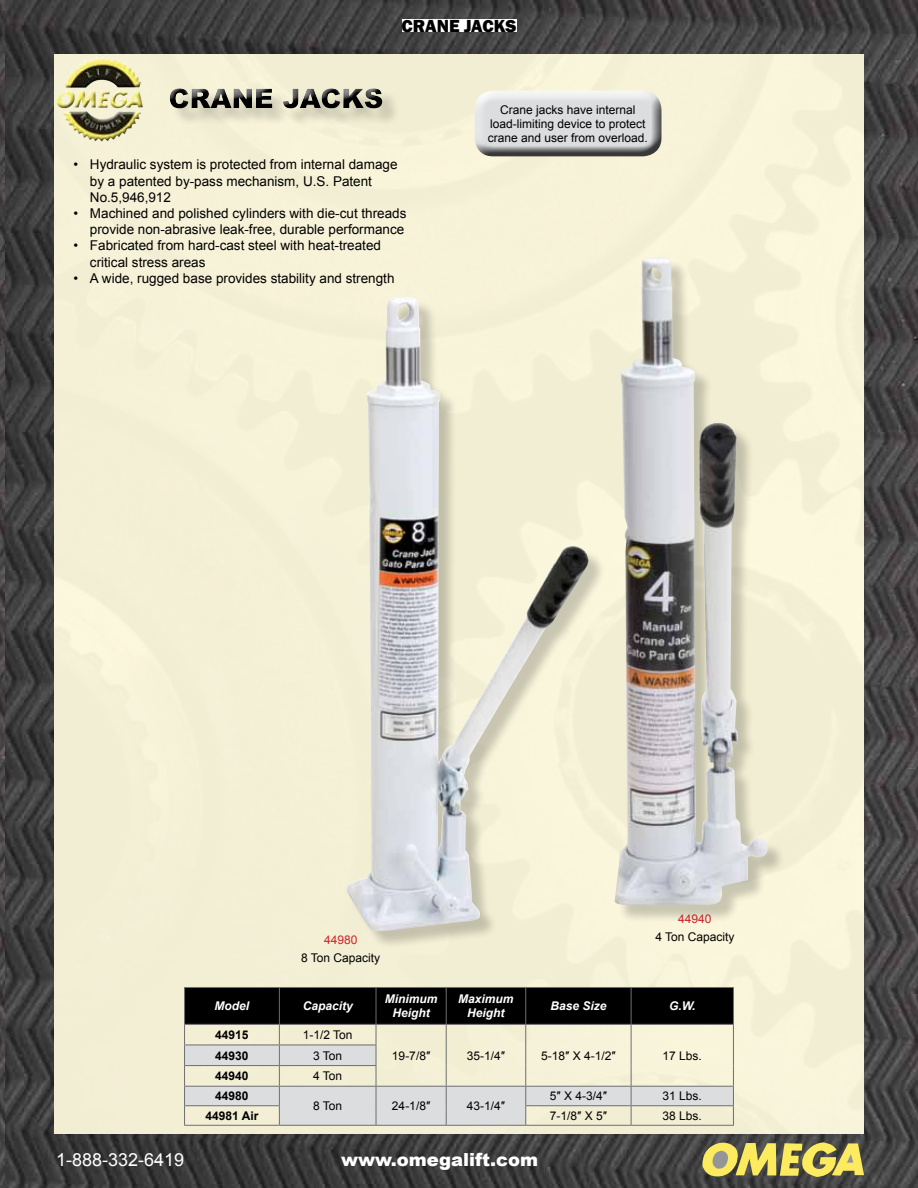
<style>
.page{position:relative;width:918px;height:1188px;background:#fff}
.page>*{position:absolute;margin:0;border:0;box-sizing:border-box;transform-origin:0 0}
.t1{font:900 18px "Arial";color:#fff}
.t2{font:18px "Arial";color:#fff}
.t3{font:800 18px "Franklin Gothic";color:#000}
.t4{font:13.5px/16.2px "Arial";color:#000}
.t5{font:12px/14.4px "Arial";color:#000;text-align:center}
.t6{font:italic 700 12px/14.4px "Arial";color:#fff;text-align:center}
.t7{font:700 12px "Arial";color:#000}
.t8{font:12px "Arial";color:#d2232a}
</style>
<div class="page">
<img style="left:4px;top:0;width:914px;height:1188px">
<img style="left:0;top:0;width:4px;height:1188px">
<div style="left:54px;top:50px;width:810px;height:1086px;background:#f5f0d6"></div>
<svg style="left:701px;top:1140px;width:163px;height:42px;background:#a19954"></svg>
<img style="left:56px;top:56px;width:87px;height:64px">
<div style="left:0;top:157px;width:15px;height:614px;background:#000;opacity:.2"></div>
<hr style="left:279px;top:1125px;width:97px;height:1px;background:#6d6e71">
<hr style="left:376px;top:1125px;width:70px;height:1px;background:#6d6e71">
<hr style="left:446px;top:1125px;width:80px;height:1px;background:#6d6e71">
<hr style="left:184px;top:1125px;width:95px;height:1px;background:#6d6e71">
<hr style="left:526px;top:1125px;width:105px;height:1px;background:#6d6e71">
<svg style="left:184px;top:987px;width:550px;height:138px;background:#a9a89c"></svg>
<hr style="left:631px;top:1125px;width:103px;height:1px;background:#6d6e71">
<div style="left:173px;top:90px;width:228px;height:37px;background:#f0ecd2"></div>
<div style="left:162px;top:78px;width:228px;height:33px;background:#f2eed4"></div>
<div style="left:162px;top:82px;width:231px;height:36px;background:#000;opacity:.75"></div>
<svg style="left:474px;top:90px;width:189px;height:4px"></svg>
<div style="left:474px;top:94px;width:189px;height:65px;background:#000;opacity:.75"></div>
<div style="left:349px;top:299px;width:258px;height:651px;background:#000;opacity:.2"></div>
<img style="left:346px;top:297px;width:243px;height:634px">
<div style="left:402px;top:19px;width:114px;height:13px;background:#fff"></div>
<div style="left:617px;top:259px;width:169px;height:664px;background:#000;opacity:.2"></div>
<img style="left:612px;top:257px;width:157px;height:648px">
<h1 class="t3" style="left:402px;top:14px;width:116px">CRANE JACKS</h1>
<p class="t4" style="left:90px;top:157px;width:309px;text-indent:-16px">• Hydraulic system is protected from internal damage by a patented by-pass mechanism, U.S. Patent<br>No.5,946,912</p>
<p class="t4" style="left:73px;top:205px;width:335px;text-align:right">• Machined and polished cylinders with die-cut threads provide non-abrasive leak-free, durable performance</p>
<p class="t4" style="left:90px;top:238px;width:293px;text-indent:-16px">• Fabricated from hard-cast steel with heat-treated critical stress areas</p>
<p class="t4" style="left:73px;top:270px;width:323px">• A wide, rugged base provides stability and strength</p>
<p class="t5" style="left:488px;top:102px;width:162px">Crane jacks have internal load-limiting device to protect crane and user from overload.</p>
<p class="t8" style="left:678px;top:911px;width:35px">44940</p>
<p class="t8" style="left:324px;top:932px;width:35px">44980</p>
<p class="t5" style="left:655px;top:930px;width:81px">4 Ton Capacity</p>
<p class="t5" style="left:301px;top:951px;width:81px">8 Ton Capacity</p>
<p class="t6" style="left:215px;top:999px;width:36px">Model</p>
<p class="t6" style="left:303px;top:999px;width:52px">Capacity</p>
<p class="t6" style="left:385px;top:992px;width:54px">Minimum<br>Height</p>
<p class="t6" style="left:458px;top:992px;width:57px">Maximum<br>Height</p>
<p class="t6" style="left:550px;top:999px;width:58px">Base Size</p>
<p class="t6" style="left:669px;top:999px;width:28px">G.W.</p>
<p class="t7" style="left:215px;top:1027px;width:35px">44915</p>
<p class="t5" style="left:303px;top:1028px;width:51px">1-1/2 Ton</p>
<p class="t7" style="left:215px;top:1048px;width:35px">44930</p>
<p class="t5" style="left:313px;top:1048px;width:31px">3 Ton</p>
<p class="t5" style="left:392px;top:1048px;width:40px">19-7/8″</p>
<p class="t5" style="left:467px;top:1048px;width:40px">35-1/4″</p>
<p class="t5" style="left:541px;top:1048px;width:76px">5-18″ X 4-1/2″</p>
<p class="t5" style="left:663px;top:1048px;width:41px">17 Lbs.</p>
<p class="t7" style="left:215px;top:1068px;width:35px">44940</p>
<p class="t5" style="left:313px;top:1069px;width:31px">4 Ton</p>
<p class="t7" style="left:215px;top:1088px;width:35px">44980</p>
<p class="t5" style="left:313px;top:1099px;width:31px">8 Ton</p>
<p class="t5" style="left:392px;top:1099px;width:40px">24-1/8″</p>
<p class="t5" style="left:467px;top:1099px;width:40px">43-1/4″</p>
<p class="t5" style="left:550px;top:1089px;width:59px">5″ X 4-3/4″</p>
<p class="t5" style="left:663px;top:1089px;width:41px">31 Lbs.</p>
<p class="t7" style="left:206px;top:1108px;width:54px">44981 Air</p>
<p class="t5" style="left:550px;top:1109px;width:59px">7-1/8″ X 5″</p>
<p class="t5" style="left:663px;top:1109px;width:41px">38 Lbs.</p>
<h1 class="t2" style="left:56px;top:1148px;width:130px">1-888-332-6419</h1>
<h1 class="t1" style="left:341px;top:1147px;width:198px">www.omegalift.com</h1>
</div>
